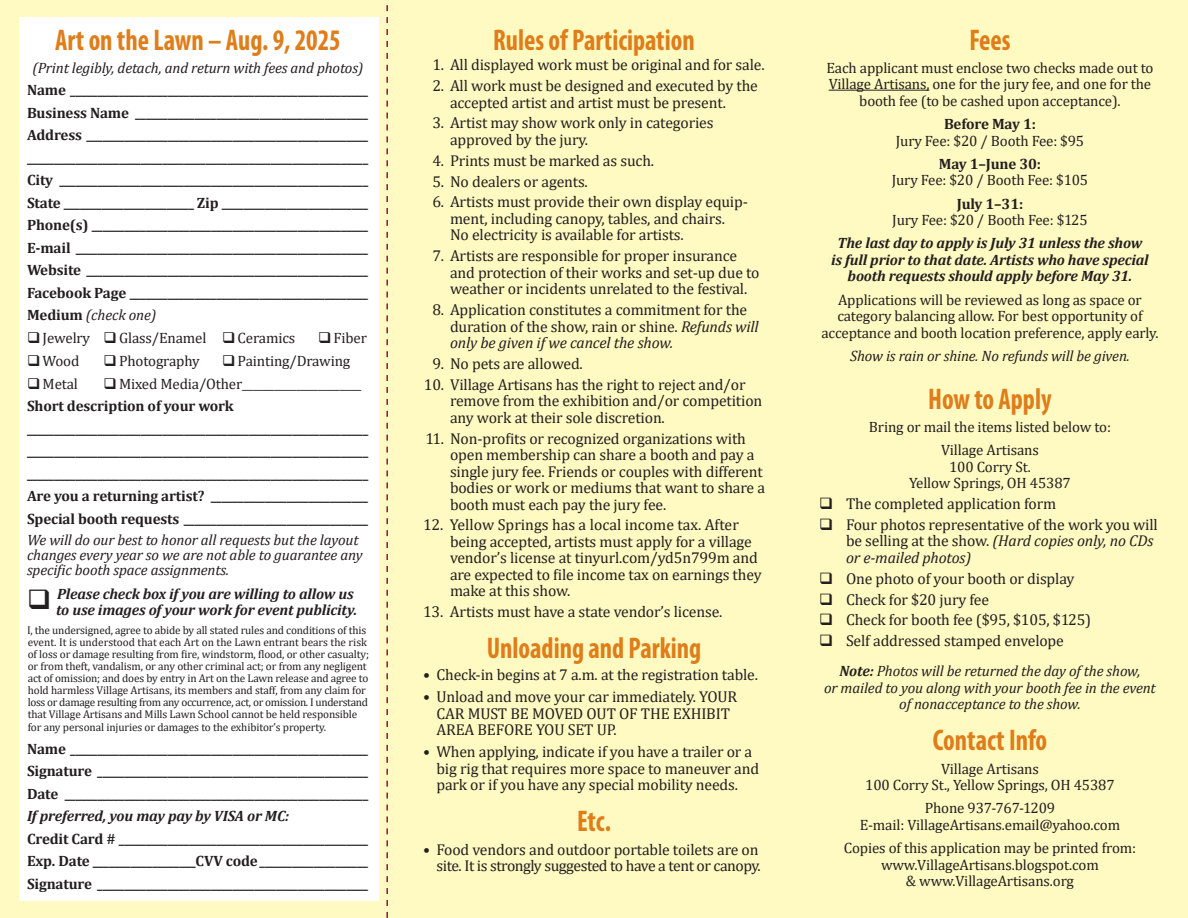
<style>
.page{position:relative;width:1188px;height:918px;background:#fffac1}
.page>*{position:absolute;margin:0;border:0;box-sizing:border-box;transform-origin:0 0}
.Heading{font:700 condensed 30px "Myriad Pro";color:#df7d1a;scale:.9 1}
.Numbered_List{font:15.75px/16.5px "Cambria";letter-spacing:-.01em;color:#231f20}
.Bulleted_list{font:15.75px/16.5px "Cambria";letter-spacing:-.01em;color:#231f20}
.Bulleted_list-2{font:15.75px/16.5px "Cambria";letter-spacing:-.03em;color:#231f20;text-align:right}
.t1{font:700 15px/22.5px "Cambria";letter-spacing:-.01em;color:#231f20}
.text{font:15px/16.5px "Cambria";letter-spacing:-.01em;color:#231f20;text-align:center}
.text-2{font:italic 15px/16.5px "Cambria";letter-spacing:-.01em;color:#231f20}
.text-3{font:italic 700 15px/16.5px "Cambria";letter-spacing:-.01em;color:#231f20;text-align:right}
.Form__Media{font:15px "Cambria";letter-spacing:-.01em;color:#231f20}
.text-4{font:11.25px/12px "Cambria";letter-spacing:-.01em;color:#231f20}
.s1{font-weight:400;font-style:italic}
.s2{font-style:italic}
.s3{font-weight:700}
</style>
<div class="page">
<div style="left:19px;top:17px;width:360px;height:884px;background:#fff"></div>
<hr style="left:829px;top:90px;width:100px;height:1px;background:#231f20">
<svg style="left:386px;top:5px;width:2px;height:913px"></svg>
<p class="Heading" style="left:55px;top:21px;width:319px">Art on the Lawn – Aug. 9, 2025</p>
<p class="text-2" style="left:32px;top:59px;width:333px">(Print legibly, detach, and return with fees and photos)</p>
<p class="t1" style="left:27px;top:78px;width:343px;text-align:justify">Name _______________________________________________________ Business Name ___________________________________________ Address ____________________________________________________ _______________________________________________________________ City _________________________________________________________ State ________________________ Zip ___________________________ Phone(s) ___________________________________________________ E-mail ______________________________________________________ Website ____________________________________________________ Facebook Page ____________________________________________ Medium <span class="s1">(check one)</span></p>
<p class="Form__Media" style="left:27px;top:329px;width:270px">❑ Jewelry ❑ Glass/Enamel ❑ Ceramics</p>
<p class="Form__Media" style="left:318px;top:329px;width:50px">❑ Fiber</p>
<p class="Form__Media" style="left:27px;top:352px;width:54px">❑ Wood</p>
<p class="Form__Media" style="left:104px;top:352px;width:98px">❑ Photography</p>
<p class="Form__Media" style="left:222px;top:352px;width:130px">❑ Painting/Drawing</p>
<p class="Form__Media" style="left:27px;top:375px;width:53px">❑ Metal</p>
<p class="Form__Media" style="left:104px;top:375px;width:259px">❑ Mixed Media/Other______________________</p>
<p class="t1" style="left:27px;top:395px;width:343px">Short description of your work _______________________________________________________________ _______________________________________________________________ _______________________________________________________________ Are you a returning artist? _____________________________ Special booth requests __________________________________ <span class="s1">We will do our best to honor all requests but the layout</span></p>
<p class="text-2" style="left:27px;top:547px;width:337px;line-height:15px">changes every year so we are not able to guarantee any specific booth space assignments.</p>
<p class="text-3" style="left:27px;top:585px;width:332px">❑ Please check box if you are willing to allow us to use images of your work for event publicity.</p>
<p class="text-4" style="left:27px;top:624px;width:344px">I, the undersigned, agree to abide by all stated rules and conditions of this event. It is understood that each Art on the Lawn entrant bears the risk of loss or damage resulting from fire, windstorm, flood, or other casualty; or from theft, vandalism, or any other criminal act; or from any negligent act of omission; and does by entry in Art on the Lawn release and agree to hold harmless Village Artisans, its members and staff, from any claim for loss or damage resulting from any occurrence, act, or omission. I understand that Village Artisans and Mills Lawn School cannot be held responsible</p>
<p class="text-4" style="left:28px;top:721px;width:300px">for any personal injuries or damages to the exhibitor’s property.</p>
<p class="t1" style="left:27px;top:737px;width:343px">Name _______________________________________________________ Signature __________________________________________________ Date ________________________________________________________ <span class="s2">If preferred, you may pay by VISA or MC:<br></span>Credit Card # ______________________________________________ Exp. Date ___________________CVV code____________________ Signature __________________________________________________</p>
<p class="Heading" style="left:493px;top:21px;width:225px">Rules of Participation</p>
<p class="Numbered_List" style="left:432px;top:57px;width:334px">1. All displayed work must be original and for sale.</p>
<p class="Numbered_List" style="left:450px;top:77px;width:309px;text-indent:-18px">2. All work must be designed and executed by the accepted artist and artist must be present.</p>
<p class="Numbered_List" style="left:450px;top:115px;width:265px;text-indent:-18px">3. Artist may show work only in categories approved by the jury.</p>
<p class="Numbered_List" style="left:432px;top:152px;width:223px">4. Prints must be marked as such.</p>
<p class="Numbered_List" style="left:432px;top:173px;width:157px">5. No dealers or agents.</p>
<p class="Numbered_List" style="left:450px;top:194px;width:300px;text-indent:-18px">6. Artists must provide their own display equip&shy;ment, including canopy, tables, and chairs.<br>No electricity is available for artists.</p>
<p class="Numbered_List" style="left:450px;top:248px;width:311px;text-indent:-18px">7. Artists are responsible for proper insurance and protection of their works and set-up due to weather or incidents unrelated to the festival.</p>
<p class="Numbered_List" style="left:450px;top:301px;width:310px;text-indent:-18px">8. Application constitutes a commitment for the duration of the show, rain or shine. <span class="s2">Refunds will only be given if we cancel the show.</span></p>
<p class="Numbered_List" style="left:432px;top:355px;width:152px">9. No pets are allowed.</p>
<p class="Numbered_List" style="left:450px;top:376px;width:314px;text-indent:-26px">10. Village Artisans has the right to reject and/or remove from the exhibition and/or competition any work at their sole discretion.</p>
<p class="Numbered_List" style="left:450px;top:430px;width:317px;text-indent:-25px">11. Non-profits or recognized organizations with open membership can share a booth and pay a single jury fee. Friends or couples with different bodies or work or mediums that want to share a booth must each pay the jury fee.</p>
<p class="Numbered_List" style="left:450px;top:517px;width:313px;text-indent:-27px">12. Yellow Springs has a local income tax. After being accepted, artists must apply for a village vendor’s license at tinyurl.com/yd5n799m and are expected to file income tax on earnings they make at this show.</p>
<p class="Numbered_List" style="left:423px;top:603px;width:301px">13. Artists must have a state vendor’s license.</p>
<p class="Heading" style="left:487px;top:630px;width:240px">Unloading and Parking</p>
<p class="Bulleted_list" style="left:423px;top:667px;width:337px">• Check-in begins at 7 a.m. at the registration table.</p>
<p class="Bulleted_list" style="left:436px;top:689px;width:302px;text-indent:-14px">• Unload and move your car immediately. YOUR<br>CAR MUST BE MOVED OUT OF THE EXHIBIT<br>AREA BEFORE YOU SET UP.</p>
<p class="Bulleted_list" style="left:436px;top:743px;width:324px;text-indent:-14px">• When applying, indicate if you have a trailer or a big rig that requires more space to maneuver and park or if you have any special mobility needs.</p>
<p class="Heading" style="left:577px;top:803px;width:39px">Etc.</p>
<p class="Bulleted_list-2" style="left:423px;top:841px;width:339px">• Food vendors and outdoor portable toilets are on site. It is strongly suggested to have a tent or canopy.</p>
<p class="Heading" style="left:969px;top:21px;width:47px">Fees</p>
<p class="text" style="left:826px;top:59px;width:329px">Each applicant must enclose two checks made out to<br>Village Artisans, one for the jury fee, and one for the booth fee (to be cashed upon acceptance).</p>
<p class="text" style="left:896px;top:116px;width:190px"><span class="s3">Before May 1:<br></span>Jury Fee: $20 / Booth Fee: $95</p>
<p class="text" style="left:892px;top:155px;width:198px"><span class="s3">May 1–June 30:<br></span>Jury Fee: $20 / Booth Fee: $105</p>
<p class="text" style="left:892px;top:195px;width:197px"><span class="s3">July 1–31:<br></span>Jury Fee: $20 / Booth Fee: $125</p>
<p class="text-3" style="left:831px;top:234px;width:319px;text-align:center">The last day to apply is July 31 unless the show is full prior to that date. Artists who have special booth requests should apply before May 31.</p>
<p class="text" style="left:821px;top:291px;width:339px">Applications will be reviewed as long as space or category balancing allow. For best opportunity of acceptance and booth location preference, apply early.</p>
<p class="text-2" style="left:850px;top:347px;width:281px">Show is rain or shine. No refunds will be given.</p>
<p class="Heading" style="left:928px;top:380px;width:139px">How to Apply</p>
<p class="text" style="left:869px;top:419px;width:244px">Bring or mail the items listed below to:</p>
<p class="text" style="left:909px;top:442px;width:163px">Village Artisans<br>100 Corry St.<br>Yellow Springs, OH 45387</p>
<p class="Numbered_List" style="left:819px;top:495px;width:239px">❑ The completed application form</p>
<p class="Numbered_List" style="left:846px;top:516px;width:313px;text-indent:-27px">❑ Four photos representative of the work you will be selling at the show. <span class="s2">(Hard copies only, no CDs or e-mailed photos)</span></p>
<p class="Numbered_List" style="left:819px;top:570px;width:257px">❑ One photo of your booth or display</p>
<p class="Numbered_List" style="left:819px;top:591px;width:172px">❑ Check for $20 jury fee</p>
<p class="Numbered_List" style="left:819px;top:612px;width:274px">❑ Check for booth fee ($95, $105, $125)</p>
<p class="Numbered_List" style="left:819px;top:632px;width:246px">❑ Self addressed stamped envelope</p>
<p class="text-2" style="left:824px;top:662px;width:333px;text-align:center"><span class="s3">Note:</span> Photos will be returned the day of the show,<br>or mailed to you along with your booth fee in the event of nonacceptance to the show.</p>
<p class="Heading" style="left:933px;top:722px;width:129px">Contact Info</p>
<p class="text" style="left:865px;top:760px;width:251px">Village Artisans<br>100 Corry St., Yellow Springs, OH 45387</p>
<p class="text" style="left:860px;top:800px;width:262px">Phone 937-767-1209<br>E-mail: VillageArtisans.email@yahoo.com</p>
<p class="text" style="left:844px;top:840px;width:294px">Copies of this application may be printed from: www.VillageArtisans.blogspot.com<br>&amp; www.VillageArtisans.org</p>
</div>
